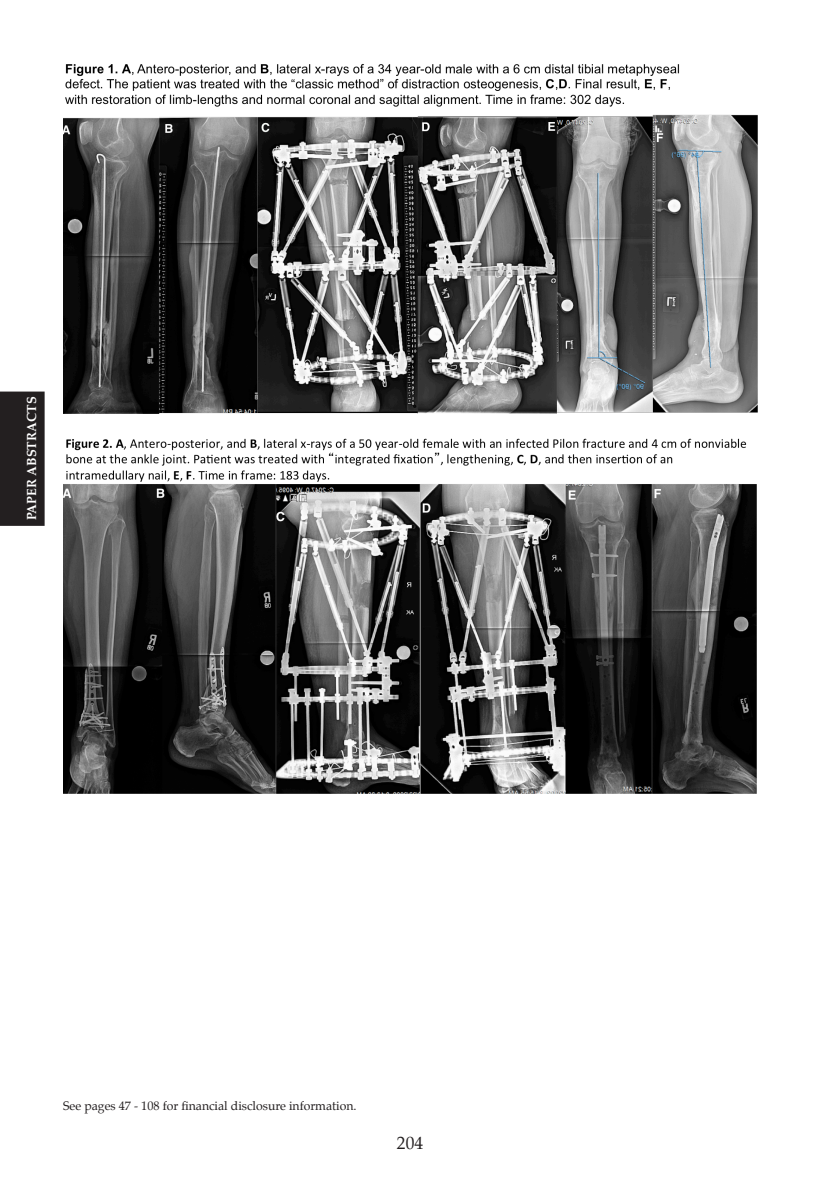
<style>
.page{position:relative;width:819px;height:1197px;background:#fff}
.page>*{position:absolute;margin:0;border:0;box-sizing:border-box;transform-origin:0 0}
.t1{font:17.5px "Palatino";color:#231f20}
.t2{font:700 13.12px "Palatino";color:#fff}
.t3{font:12.25px "Palatino";color:#231f20}
</style>
<div class="page">
<div style="left:0;top:392px;width:45px;height:134px;background:#231f20"></div>
<img style="left:64px;top:64px;width:693px;height:349px">
<img style="left:64px;top:438px;width:693px;height:355px">
<p class="t2" style="left:20px;top:520px;width:125px;rotate:-90deg">PAPER ABSTRACTS</p>
<p class="t3" style="left:63px;top:1095px;width:295px">See pages 47 - 108 for financial disclosure information.</p>
<p class="t1" style="left:397px;top:1129px;width:28px">204</p>
</div>
